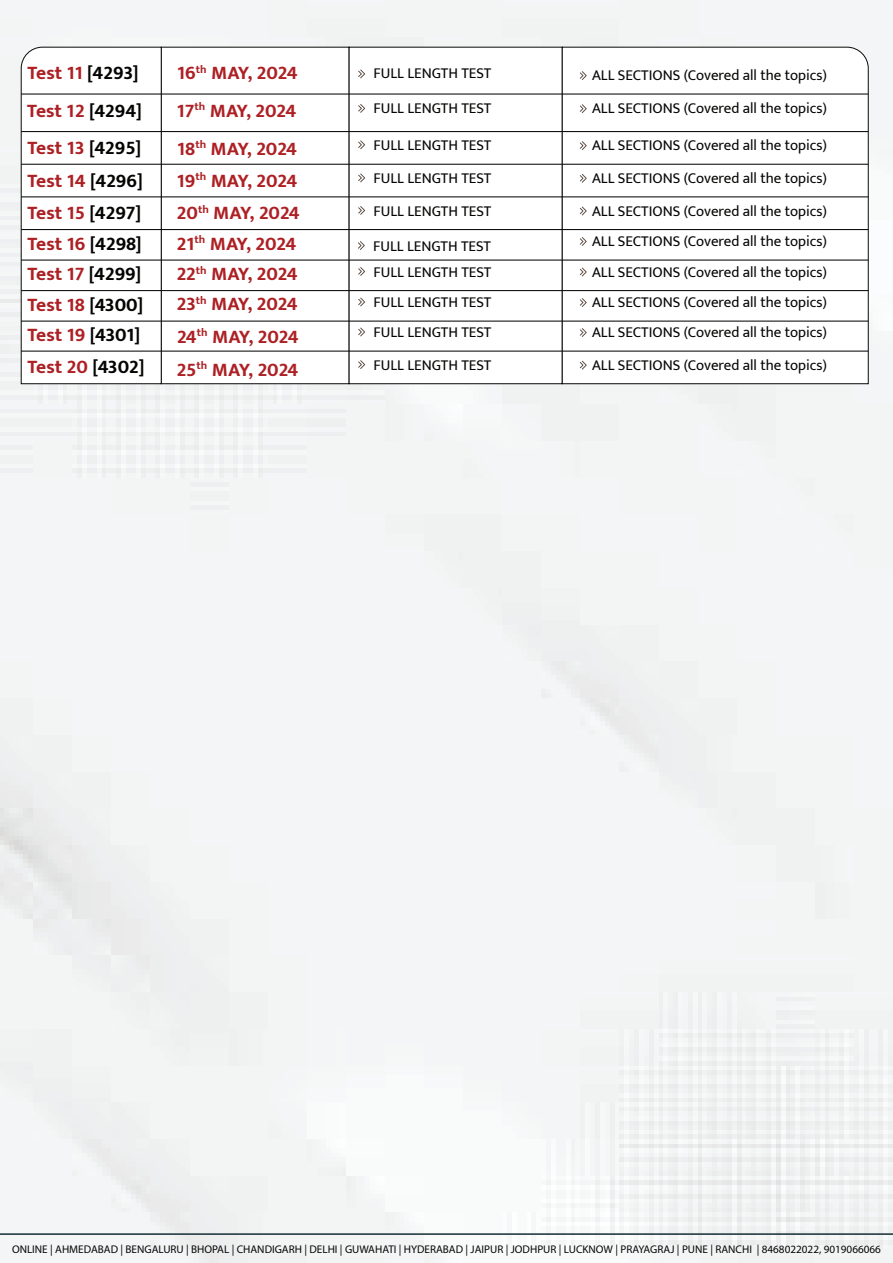
<style>
.page{position:relative;width:893px;height:1263px;background:#fff}
.page>*{position:absolute;margin:0;border:0;box-sizing:border-box;transform-origin:0 0}
.t1{font:700 19.5px/32.7px "Mukta";color:#ad2024;text-align:justify}
.t2{font:15px "Mukta";color:#050504}
.t3{font:11.1px "Myriad Pro";color:#050504}
.s1{color:#040503}
</style>
<div class="page">
<hr style="left:0;top:1233px;width:893px;height:2px;background:#152e34">
<svg style="left:561px;top:46px;width:308px;height:339px"></svg>
<svg style="left:20px;top:46px;width:142px;height:339px"></svg>
<hr style="left:21px;top:93px;width:847px;height:2px;background:#090b08">
<hr style="left:21px;top:131px;width:847px;height:1px;background:#090b08">
<hr style="left:21px;top:164px;width:847px;height:1px;background:#090b08">
<svg style="left:580px;top:71px;width:7px;height:9px"></svg>
<svg style="left:358px;top:69px;width:7px;height:9px"></svg>
<svg style="left:580px;top:141px;width:7px;height:9px"></svg>
<svg style="left:358px;top:140px;width:7px;height:9px"></svg>
<hr style="left:21px;top:196px;width:847px;height:1px;background:#090b08">
<svg style="left:580px;top:174px;width:7px;height:9px"></svg>
<svg style="left:358px;top:173px;width:7px;height:9px"></svg>
<hr style="left:21px;top:260px;width:847px;height:1px;background:#090b08">
<svg style="left:580px;top:237px;width:7px;height:9px"></svg>
<svg style="left:358px;top:241px;width:7px;height:9px"></svg>
<svg style="left:580px;top:361px;width:7px;height:9px"></svg>
<svg style="left:358px;top:360px;width:7px;height:9px"></svg>
<hr style="left:21px;top:351px;width:847px;height:1px;background:#090b08">
<svg style="left:580px;top:328px;width:7px;height:9px"></svg>
<svg style="left:358px;top:328px;width:7px;height:8px"></svg>
<hr style="left:21px;top:321px;width:847px;height:1px;background:#090b08">
<svg style="left:580px;top:298px;width:7px;height:9px"></svg>
<svg style="left:358px;top:298px;width:7px;height:8px"></svg>
<hr style="left:21px;top:290px;width:847px;height:1px;background:#090b08">
<svg style="left:580px;top:268px;width:7px;height:8px"></svg>
<svg style="left:358px;top:267px;width:7px;height:9px"></svg>
<hr style="left:21px;top:229px;width:847px;height:1px;background:#090b08">
<svg style="left:580px;top:207px;width:7px;height:8px"></svg>
<svg style="left:358px;top:206px;width:7px;height:9px"></svg>
<svg style="left:358px;top:104px;width:7px;height:9px"></svg>
<svg style="left:580px;top:104px;width:7px;height:9px"></svg>
<h1 class="t1" style="left:28px;top:56px;width:113px">Test 11 <span class="s1">[4293]</span></h1>
<h1 class="t1" style="left:177px;top:56px;width:122px">16<sup>th</sup> MAY, 2024</h1>
<p class="t2" style="left:592px;top:66px;width:236px">ALL SECTIONS (Covered all the topics)</p>
<h1 class="t1" style="left:27px;top:94px;width:116px">Test 12 <span class="s1">[4294]</span></h1>
<p class="t2" style="left:592px;top:99px;width:236px">ALL SECTIONS (Covered all the topics)</p>
<p class="t2" style="left:374px;top:64px;width:119px">FULL LENGTH TEST</p>
<h1 class="t1" style="left:177px;top:94px;width:121px">17<sup>th</sup> MAY, 2024</h1>
<p class="t2" style="left:374px;top:99px;width:119px">FULL LENGTH TEST</p>
<h1 class="t1" style="left:28px;top:131px;width:115px">Test 13 <span class="s1">[4295]</span></h1>
<p class="t2" style="left:592px;top:136px;width:236px">ALL SECTIONS (Covered all the topics)</p>
<h1 class="t1" style="left:177px;top:131px;width:121px">18<sup>th</sup> MAY, 2024</h1>
<p class="t2" style="left:374px;top:136px;width:119px">FULL LENGTH TEST</p>
<h1 class="t1" style="left:28px;top:164px;width:117px">Test 14 <span class="s1">[4296]</span></h1>
<h1 class="t1" style="left:177px;top:164px;width:122px">19<sup>th</sup> MAY, 2024</h1>
<p class="t2" style="left:592px;top:169px;width:236px">ALL SECTIONS (Covered all the topics)</p>
<p class="t2" style="left:374px;top:169px;width:119px">FULL LENGTH TEST</p>
<h1 class="t1" style="left:28px;top:196px;width:115px">Test 15 <span class="s1">[4297]</span></h1>
<h1 class="t1" style="left:177px;top:196px;width:124px">20<sup>th</sup> MAY, 2024</h1>
<p class="t2" style="left:592px;top:202px;width:236px">ALL SECTIONS (Covered all the topics)</p>
<p class="t2" style="left:374px;top:202px;width:119px">FULL LENGTH TEST</p>
<h1 class="t1" style="left:28px;top:227px;width:116px">Test 16 <span class="s1">[4298]</span></h1>
<h1 class="t1" style="left:177px;top:227px;width:121px">21<sup>th</sup> MAY, 2024</h1>
<p class="t2" style="left:592px;top:232px;width:236px">ALL SECTIONS (Covered all the topics)</p>
<p class="t2" style="left:373px;top:237px;width:119px">FULL LENGTH TEST</p>
<h1 class="t1" style="left:28px;top:257px;width:115px">Test 17 <span class="s1">[4299]</span></h1>
<h1 class="t1" style="left:177px;top:257px;width:122px">22<sup>th</sup> MAY, 2024</h1>
<p class="t2" style="left:592px;top:263px;width:236px">ALL SECTIONS (Covered all the topics)</p>
<h1 class="t1" style="left:177px;top:287px;width:123px">23<sup>th</sup> MAY, 2024<br>24<sup>th</sup> MAY, 2024<br>25<sup>th</sup> MAY, 2024</h1>
<p class="t2" style="left:374px;top:263px;width:119px">FULL LENGTH TEST</p>
<h1 class="t1" style="left:28px;top:288px;width:117px">Test 18 <span class="s1">[4300]</span></h1>
<p class="t2" style="left:374px;top:293px;width:119px">FULL LENGTH TEST</p>
<p class="t2" style="left:592px;top:293px;width:236px">ALL SECTIONS (Covered all the topics)</p>
<h1 class="t1" style="left:28px;top:318px;width:114px">Test 19 <span class="s1">[4301]</span></h1>
<p class="t2" style="left:374px;top:323px;width:119px">FULL LENGTH TEST</p>
<p class="t2" style="left:592px;top:323px;width:236px">ALL SECTIONS (Covered all the topics)</p>
<h1 class="t1" style="left:28px;top:350px;width:118px">Test 20 <span class="s1">[4302]</span></h1>
<p class="t2" style="left:374px;top:356px;width:119px">FULL LENGTH TEST</p>
<p class="t2" style="left:592px;top:356px;width:236px">ALL SECTIONS (Covered all the topics)</p>
<p class="t3" style="left:12px;top:1242px;width:870px">ONLINE | AHMEDABAD | BENGALURU | BHOPAL | CHANDIGARH | DELHI | GUWAHATI | HYDERABAD | JAIPUR | JODHPUR | LUCKNOW | PRAYAGRAJ | PUNE | RANCHI | 8468022022, 9019066066</p>
</div>
